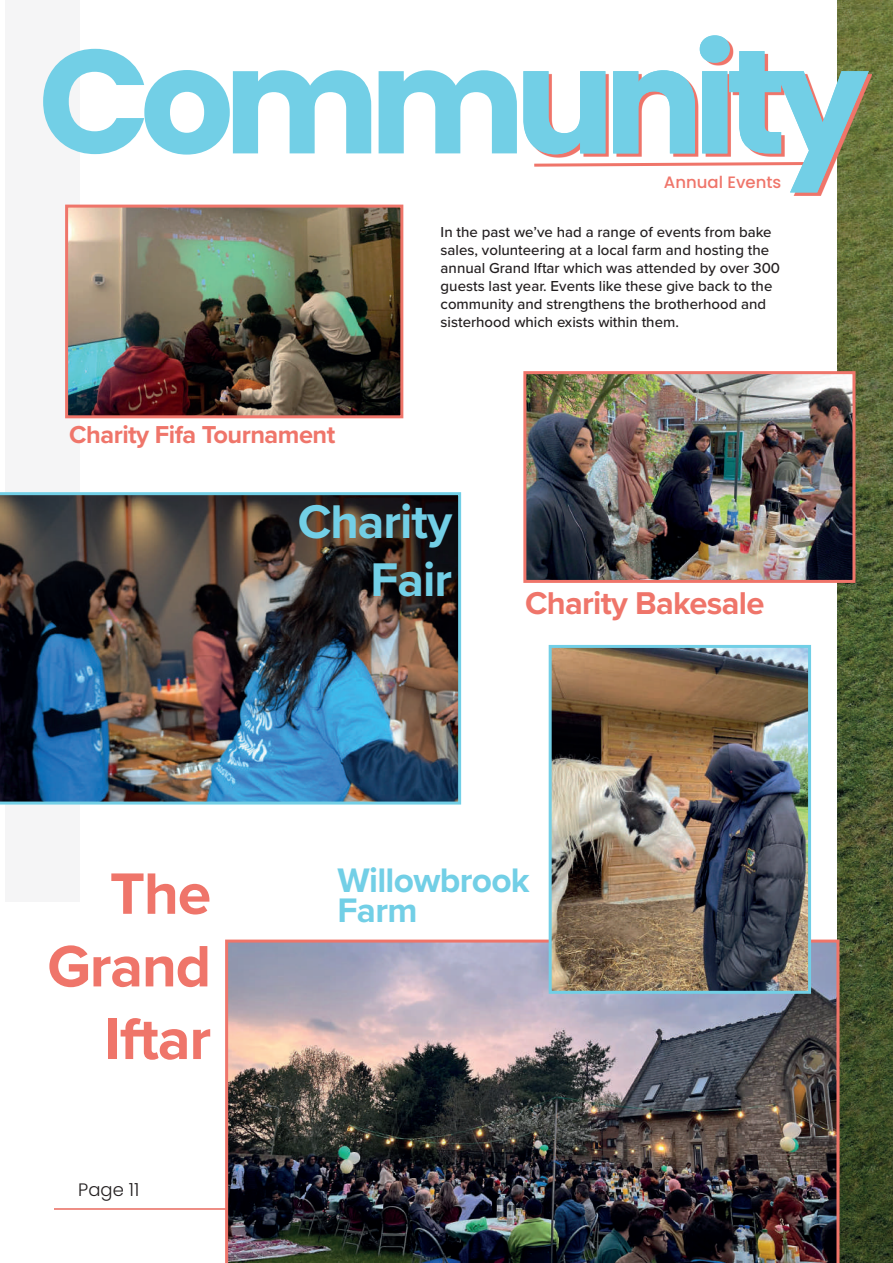
<style>
.page{position:relative;width:893px;height:1263px;background:#fff}
.page>*{position:absolute;margin:0;border:0;box-sizing:border-box;transform-origin:0 0}
.t1{font:700 147.3px "Poppins";letter-spacing:-.07em;color:#72cfe6}
.t2{font:700 60.45px/72.6px "Proxima Nova";letter-spacing:-.02em;color:#ef756a;text-align:right}
.t3{font:700 48.9px/58.8px "Proxima Nova";letter-spacing:-.02em;color:#72cfe6;text-align:right}
.t4{font:700 35.25px/30.5px "Proxima Nova";letter-spacing:-.02em;color:#72cfe6}
.t5{font:700 32.7px "Proxima Nova";letter-spacing:-.02em;color:#ef756a}
.t6{font:700 25.35px "Proxima Nova";letter-spacing:-.02em;color:#ef756a}
.t7{font:300 18px "Poppins";color:#231f20}
.t8{font:500 16.5px "Poppins";color:#ef756a}
.t9{font:500 15px/18px "Proxima Nova";color:#231f20}
</style>
<div class="page">
<img style="left:838px;top:0;width:55px;height:1263px">
<hr style="left:54px;top:1208px;width:173px;height:2px;background:#e96a5f">
<div style="left:5px;top:0;width:74px;height:901px;background:#f5f5f6"></div>
<img style="left:225px;top:939px;width:614px;height:324px">
<img style="left:69px;top:209px;width:330px;height:205px">
<div style="left:65px;top:205px;width:338px;height:213px;border:3px solid #ef756a"></div>
<img style="left:553px;top:649px;width:254px;height:341px">
<div style="left:549px;top:645px;width:262px;height:349px;border:3px solid #72cfe6"></div>
<img style="left:527px;top:375px;width:324px;height:204px">
<div style="left:523px;top:371px;width:332px;height:212px;border:3px solid #ef756a"></div>
<img style="left:0;top:492px;width:461px;height:312px">
<svg style="left:526px;top:38px;width:346px;height:157px"></svg>
<h1 class="t1" style="left:38px;top:16px;width:832px">Community</h1>
<p class="t8" style="left:664px;top:172px;width:119px">Annual Events</p>
<p class="t9" style="left:441px;top:223px;width:341px">In the past we’ve had a range of events from bake sales, volunteering at a local farm and hosting the annual Grand Iftar which was attended by over 300 guests last year. Events like these give back to the community and strengthens the brotherhood and sisterhood which exists within them.</p>
<h3 class="t6" style="left:69px;top:416px;width:268px">Charity Fifa Tournament</h3>
<h3 class="t3" style="left:298px;top:491px;width:156px">Charity<br>Fair</h3>
<h3 class="t5" style="left:525px;top:578px;width:241px">Charity Bakesale</h3>
<h2 class="t2" style="left:47px;top:856px;width:165px">The<br>Grand<br>Iftar</h2>
<p class="t7" style="left:78px;top:1179px;width:63px">Page 11</p>
<h3 class="t4" style="left:337px;top:864px;width:194px">Willowbrook<br>Farm</h3>
</div>
